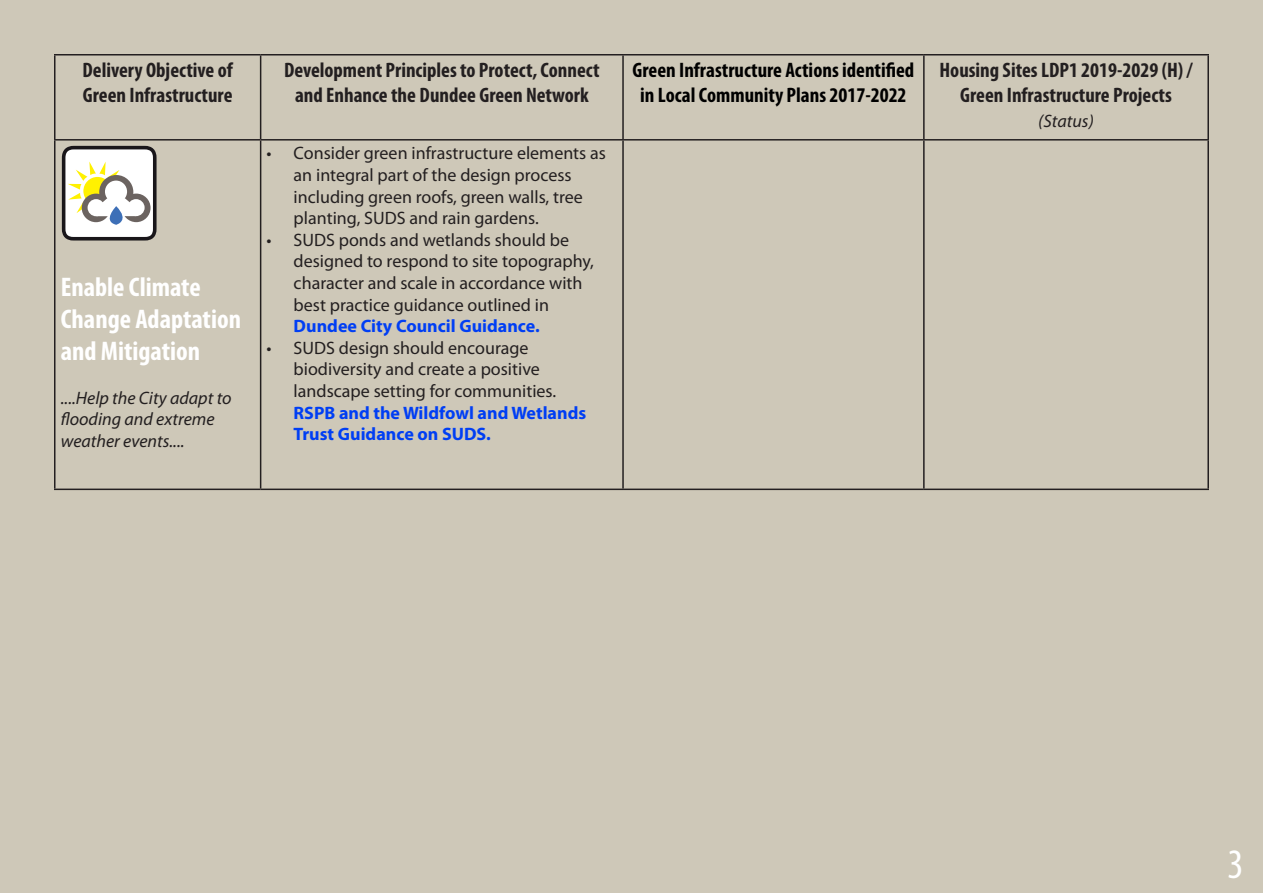
<style>
.page{position:relative;width:1263px;height:893px;background:#cec8b8}
.page>*{position:absolute;margin:0;border:0;box-sizing:border-box;transform-origin:0 0}
.t1{font:condensed 42px "Myriad Pro";color:#fff}
.t2{font:700 condensed 27px/32.4px "Myriad Pro";color:#fff}
.t3{font:700 condensed 21px/25.2px "Myriad Pro";color:#231f20;text-align:center}
.t4{font:700 condensed 21px/25.2px "Myriad Pro";color:#000;text-align:center}
.t5{font:18px/21.6px "Myriad Pro";color:#231f20;text-align:center}
.t6{font:700 18px/21.6px "Myriad Pro";color:#003ef4}
.t7{font:italic 18px/21.6px "Myriad Pro";color:#231f20}
</style>
<div class="page">
<hr style="left:54px;top:54px;width:207px;height:2px;background:#231f20">
<hr style="left:54px;top:56px;width:2px;height:83px;background:#231f20">
<hr style="left:261px;top:54px;width:362px;height:2px;background:#231f20">
<hr style="left:260px;top:56px;width:1px;height:83px;background:#231f20">
<hr style="left:623px;top:54px;width:301px;height:2px;background:#231f20">
<hr style="left:622px;top:56px;width:2px;height:83px;background:#231f20">
<hr style="left:924px;top:54px;width:285px;height:2px;background:#231f20">
<hr style="left:923px;top:56px;width:2px;height:83px;background:#231f20">
<hr style="left:1207px;top:56px;width:2px;height:83px;background:#231f20">
<hr style="left:54px;top:139px;width:207px;height:2px;background:#231f20">
<hr style="left:54px;top:141px;width:2px;height:348px;background:#231f20">
<hr style="left:261px;top:139px;width:362px;height:2px;background:#231f20">
<hr style="left:260px;top:141px;width:1px;height:348px;background:#231f20">
<hr style="left:623px;top:139px;width:301px;height:2px;background:#231f20">
<hr style="left:622px;top:141px;width:2px;height:348px;background:#231f20">
<hr style="left:924px;top:139px;width:285px;height:2px;background:#231f20">
<hr style="left:923px;top:141px;width:2px;height:348px;background:#231f20">
<hr style="left:1207px;top:141px;width:2px;height:348px;background:#231f20">
<hr style="left:54px;top:489px;width:207px;height:1px;background:#231f20">
<hr style="left:261px;top:489px;width:362px;height:1px;background:#231f20">
<hr style="left:623px;top:489px;width:301px;height:1px;background:#231f20">
<hr style="left:924px;top:489px;width:285px;height:1px;background:#231f20">
<div style="left:64px;top:148px;width:91px;height:91px;background:#fff;border-radius:10px"></div>
<div style="left:62px;top:146px;width:95px;height:95px;border:4px solid #19161a;border-radius:10px"></div>
<div style="left:122px;top:194px;width:29px;height:28px;background:#6b6360;border-radius:50%"></div>
<div style="left:127px;top:199px;width:18px;height:17px;background:#fff;border-radius:50%"></div>
<svg style="left:68px;top:162px;width:68px;height:63px"></svg>
<p class="t3" style="left:83px;top:56px;width:152px">Delivery Objective of</p>
<p class="t3" style="left:83px;top:82px;width:151px">Green Infrastructure</p>
<p class="t2" style="left:61px;top:270px;width:182px">Enable Climate<br>Change Adaptation and Mitigation</p>
<p class="t7" style="left:61px;top:387px;width:172px">....Help the City adapt to flooding and extreme</p>
<p class="t7" style="left:61px;top:430px;width:125px">weather events....</p>
<p class="t3" style="left:284px;top:56px;width:317px">Development Principles to Protect, Connect</p>
<p class="t3" style="left:295px;top:82px;width:295px">and Enhance the Dundee Green Network</p>
<p class="t5" style="left:267px;top:142px;width:341px">• Consider green infrastructure elements as an integral part of the design process</p>
<p class="t5" style="left:294px;top:185px;width:291px">including green roofs, green walls, tree</p>
<p class="t5" style="left:294px;top:207px;width:247px">planting, SUDS and rain gardens.</p>
<p class="t5" style="left:267px;top:229px;width:304px">• SUDS ponds and wetlands should be</p>
<p class="t5" style="left:294px;top:250px;width:302px">designed to respond to site topography,</p>
<p class="t5" style="left:294px;top:272px;width:290px;text-align:left">character and scale in accordance with best practice guidance outlined in</p>
<p class="t6" style="left:294px;top:315px;width:248px">Dundee City Council Guidance.</p>
<p class="t5" style="left:267px;top:337px;width:263px">• SUDS design should encourage</p>
<p class="t5" style="left:294px;top:358px;width:248px">biodiversity and create a positive</p>
<p class="t5" style="left:294px;top:380px;width:264px">landscape setting for communities.</p>
<p class="t6" style="left:294px;top:401px;width:294px">RSPB and the Wildfowl and Wetlands<br>Trust Guidance on SUDS.</p>
<p class="t4" style="left:632px;top:56px;width:283px">Green Infrastructure Actions identified in Local Community Plans 2017-2022</p>
<p class="t3" style="left:939px;top:56px;width:254px">Housing Sites LDP1 2019-2029 (H) /<br>Green Infrastructure Projects</p>
<p class="t7" style="left:1038px;top:110px;width:57px">(Status)</p>
<p class="t1" style="left:1227px;top:839px;width:18px">3</p>
</div>
